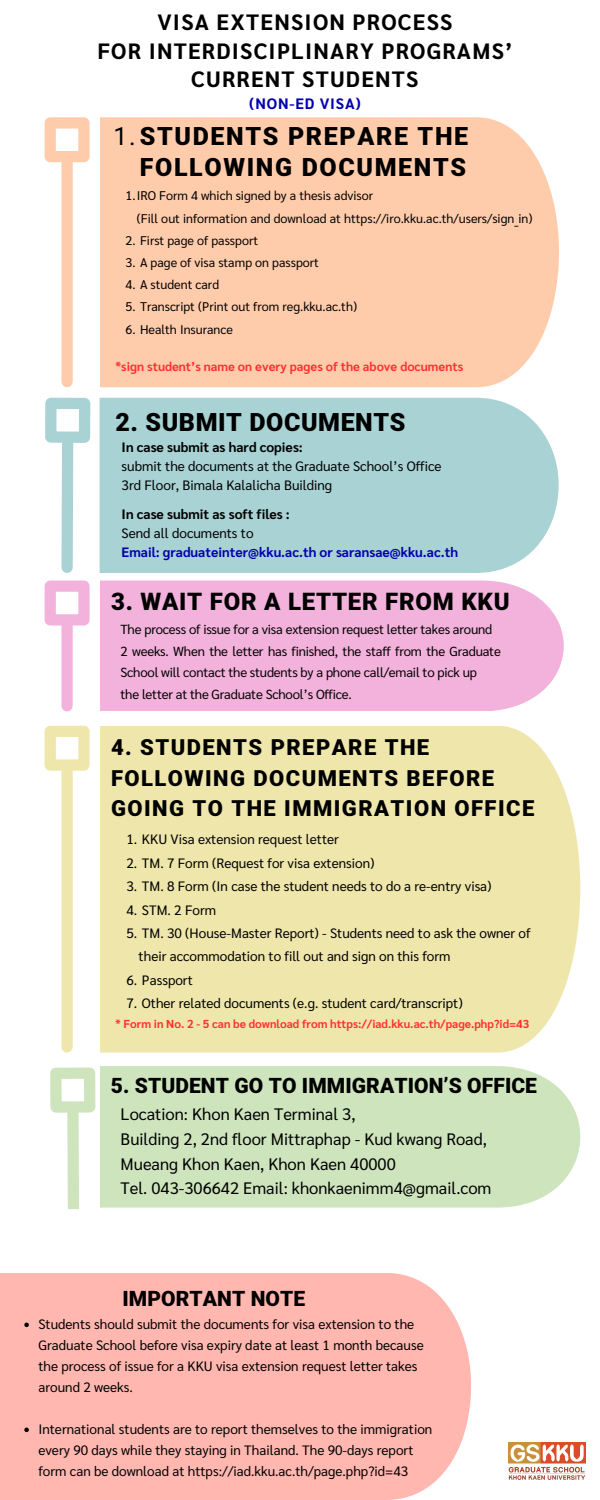
<style>
.page{position:relative;width:600px;height:1500px;background:#fff}
.page>*{position:absolute;margin:0;border:0;box-sizing:border-box;transform-origin:0 0}
.t1{font:900 25px/31.5px "Mardoto";letter-spacing:.065em;color:#000;text-align:right}
.t2{font:900 25px "Mardoto";letter-spacing:.025em;color:#000}
.t3{font:900 24px "Mardoto";letter-spacing:.035em;color:#000}
.t4{font:700 22.1px/28.5px "Sarabun";letter-spacing:.055em;color:#000;text-align:center}
.t5{font:900 22px/30.8px "Mardoto";letter-spacing:.065em;color:#000}
.t6{font:900 21px "Mardoto";letter-spacing:.005em;color:#000}
.t7{font:16.6px/24.8px "Sarabun";color:#000}
.t8{font:700 15.1px "Sarabun";letter-spacing:.055em;color:#0300ad}
.t9{font:13.6px/21px "Sarabun";color:#000}
.t10{font:700 13.6px/19px "Sarabun";color:#0300ad}
.t11{font:13.2px/21.8px "Sarabun";letter-spacing:-.015em;color:#000}
.t12{font:12.6px/22.2px "Sarabun";color:#000}
.t13{font:700 12.6px "Sarabun";color:#ff3131}
.t14{font:700 11.6px "Sarabun";color:#ff3131}
.s1{font-weight:400}
.s2{font-weight:700}
.s3{color:#000}
.s4{font-weight:400;color:#000}
</style>
<div class="page">
<div style="left:61px;top:162px;width:12px;height:220px;background:#ffccab"></div>
<div style="left:45px;top:117px;width:45px;height:45px;border:11px solid #ffccab"></div>
<svg style="left:61px;top:443px;width:13px;height:130px"></svg>
<div style="left:45px;top:398px;width:45px;height:45px;border:11px solid #a8d2d4"></div>
<div style="left:61px;top:626px;width:12px;height:80px;background:#f3b2db"></div>
<div style="left:45px;top:581px;width:45px;height:45px;border:11px solid #f3b2db"></div>
<div style="left:61px;top:771px;width:12px;height:276px;background:#efe6ab"></div>
<div style="left:45px;top:726px;width:45px;height:45px;border:11px solid #efe6ab"></div>
<svg style="left:67px;top:1113px;width:12px;height:96px"></svg>
<div style="left:50px;top:1068px;width:45px;height:45px;border:11px solid #cde4bd"></div>
<div style="left:100px;top:117px;width:459px;height:270px;background:#ffccab"></div>
<div style="left:100px;top:398px;width:459px;height:175px;background:#a8d2d4"></div>
<div style="left:100px;top:581px;width:464px;height:130px;background:#f3b2db"></div>
<div style="left:100px;top:726px;width:480px;height:327px;background:#efe6ab"></div>
<div style="left:0;top:1273px;width:471px;height:227px;background:#ffb7b0"></div>
<div style="left:100px;top:1066px;width:480px;height:142px;background:#cde4bd"></div>
<img style="left:509px;top:1442px;width:77px;height:38px">
<svg style="left:24px;top:1323px;width:5px;height:4px"></svg>
<svg style="left:24px;top:1428px;width:5px;height:4px"></svg>
<p class="t4" style="left:97px;top:7px;width:417px">VISA EXTENSION PROCESS<br>FOR INTERDISCIPLINARY PROGRAMS’<br>CURRENT STUDENTS</p>
<p class="t8" style="left:249px;top:93px;width:113px">(NON-ED VISA)</p>
<p class="t1" style="left:113px;top:121px;width:356px"><span class="s1">1.</span>STUDENTS PREPARE THE<br>FOLLOWING DOCUMENTS</p>
<p class="t12" style="left:137px;top:184px;width:397px;text-indent:-11px">1.IRO Form 4 which signed by a thesis advisor<br>(Fill out information and download at https://iro.kku.ac.th/users/sign_in)</p>
<p class="t12" style="left:126px;top:228px;width:134px">2. First page of passport</p>
<h5 class="t12" style="left:126px;top:251px;width:195px">3. A page of visa stamp on passport</h5>
<h1 class="t12" style="left:126px;top:273px;width:95px">4. A student card</h1>
<h6 class="t12" style="left:126px;top:295px;width:233px">5. Transcript (Print out from reg.kku.ac.th)</h6>
<h6 class="t12" style="left:126px;top:317px;width:109px">6. Health Insurance</h6>
<h1 class="t13" style="left:116px;top:357px;width:349px">*sign student’s name on every pages of the above documents</h1>
<p class="t2" style="left:116px;top:408px;width:291px">2. SUBMIT DOCUMENTS</p>
<h6 class="t9" style="left:122px;top:436px;width:321px;line-height:19px"><span class="s2">In case submit as hard copies:<br></span>submit the documents at the Graduate School’s Office<br>3rd Floor, Bimala Kalalicha Building</h6>
<h3 class="t10" style="left:122px;top:503px;width:338px"><span class="s3">In case submit as soft files :<br></span><span class="s4">Send all documents to<br></span>Email: graduateinter@kku.ac.th or saransae@kku.ac.th</h3>
<p class="t3" style="left:111px;top:587px;width:400px">3. WAIT FOR A LETTER FROM KKU</p>
<p class="t11" style="left:121px;top:617px;width:382px">The process of issue for a visa extension request letter takes around 2 weeks. When the letter has finished, the staff from the Graduate School will contact the students by a phone call/email to pick up<br>the letter at the Graduate School’s Office.</p>
<p class="t5" style="left:111px;top:732px;width:425px">4. STUDENTS PREPARE THE<br>FOLLOWING DOCUMENTS BEFORE<br>GOING TO THE IMMIGRATION OFFICE</p>
<p class="t9" style="left:126px;top:828px;width:214px">1. KKU Visa extension request letter</p>
<p class="t9" style="left:126px;top:852px;width:250px">2. TM. 7 Form (Request for visa extension)</p>
<p class="t9" style="left:126px;top:875px;width:367px">3. TM. 8 Form (In case the student needs to do a re-entry visa)</p>
<p class="t9" style="left:126px;top:898px;width:91px">4. STM. 2 Form</p>
<p class="t9" style="left:139px;top:921px;width:394px;line-height:23.4px;text-indent:-12px">5. TM. 30 (House-Master Report) - Students need to ask the owner of their accommodation to fill out and sign on this form</p>
<h3 class="t9" style="left:126px;top:969px;width:68px">6. Passport</h3>
<h4 class="t9" style="left:126px;top:992px;width:338px">7. Other related documents (e.g. student card/transcript)</h4>
<h3 class="t14" style="left:116px;top:1015px;width:415px">* Form in No. 2 - 5 can be download from https://iad.kku.ac.th/page.php?id=43</h3>
<p class="t6" style="left:111px;top:1074px;width:428px">5. STUDENT GO TO IMMIGRATION’S OFFICE</p>
<p class="t7" style="left:121px;top:1101px;width:372px">Location: Khon Kaen Terminal 3,<br>Building 2, 2nd floor Mittraphap - Kud kwang Road, Mueang Khon Kaen, Khon Kaen 40000<br>Tel. 043-306642 Email: khonkaenimm4@gmail.com</p>
<p class="t6" style="left:123px;top:1287px;width:184px">IMPORTANT NOTE</p>
<p class="t9" style="left:38px;top:1313px;width:387px">Students should submit the documents for visa extension to the Graduate School before visa expiry date at least 1 month because the process of issue for a KKU visa extension request letter takes around 2 weeks.</p>
<p class="t9" style="left:38px;top:1418px;width:395px">International students are to report themselves to the immigration every 90 days while they staying in Thailand. The 90-days report form can be download at https://iad.kku.ac.th/page.php?id=43</p>
</div>
